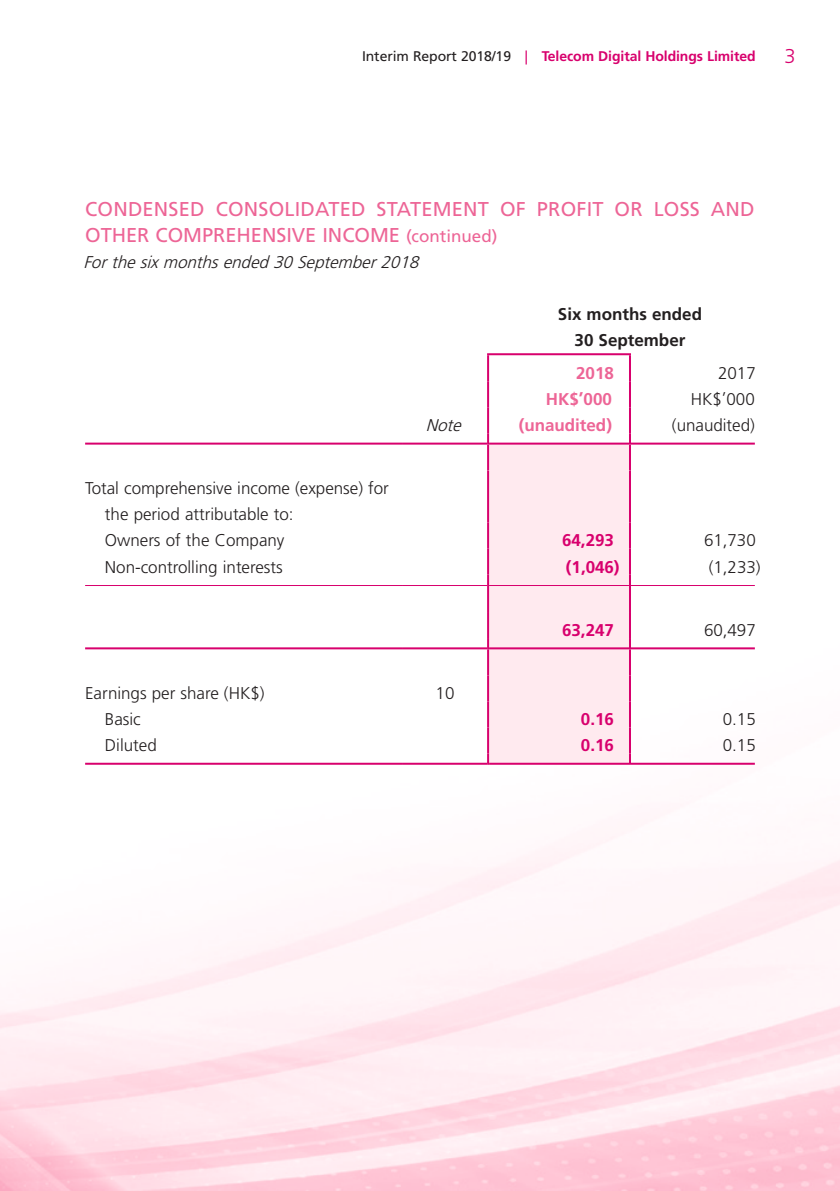
<style>
.page{position:relative;width:840px;height:1191px;background:#fff}
.page>*{position:absolute;margin:0;border:0;box-sizing:border-box;transform-origin:0 0}
.Heading_2{font:20px/26px "Frutiger LT Std";letter-spacing:.01em;color:#ed6596}
.t1{font:300 20px "Frutiger LT Std";color:#d8006d}
.Body_Text{font:300 17px/26px "Frutiger LT Std";color:#231f20}
.Body_Text-2{font:italic 300 17px "Frutiger LT Std";color:#231f20}
.Body_Text-3{font:700 17px "Frutiger LT Std";color:#d8006d}
.Body_Text-4{font:700 17px "Frutiger LT Std";color:#231f20}
.Body_Text-5{font:700 17px "Frutiger LT Std";color:#ed6596}
.t2{font:700 14px "Frutiger LT Std";letter-spacing:-.005em;color:#d8006d}
.s1{font-weight:400;color:#231f20}
.s2{font-weight:400}
.s3{font-size:17px}
</style>
<div class="page">
<img style="left:0;top:353px;width:839px;height:838px">
<div style="left:489px;top:470px;width:139px;height:292px;background:#ffeaef"></div>
<hr style="left:628px;top:470px;width:2px;height:52px;background:#d8006d">
<hr style="left:628px;top:522px;width:2px;height:26px;background:#d8006d">
<hr style="left:628px;top:548px;width:2px;height:26px;background:#d8006d">
<svg style="left:628px;top:574px;width:2px;height:12px"></svg>
<hr style="left:628px;top:586px;width:2px;height:26px;background:#d8006d">
<hr style="left:628px;top:612px;width:2px;height:26px;background:#d8006d">
<svg style="left:628px;top:638px;width:2px;height:11px"></svg>
<hr style="left:628px;top:649px;width:2px;height:26px;background:#d8006d">
<hr style="left:628px;top:675px;width:2px;height:26px;background:#d8006d">
<hr style="left:628px;top:701px;width:2px;height:26px;background:#d8006d">
<hr style="left:628px;top:727px;width:2px;height:26px;background:#d8006d">
<svg style="left:628px;top:753px;width:2px;height:11px"></svg>
<hr style="left:487px;top:470px;width:2px;height:52px;background:#d8006d">
<hr style="left:487px;top:522px;width:2px;height:26px;background:#d8006d">
<hr style="left:487px;top:548px;width:2px;height:26px;background:#d8006d">
<svg style="left:487px;top:574px;width:2px;height:12px"></svg>
<hr style="left:487px;top:586px;width:2px;height:26px;background:#d8006d">
<hr style="left:487px;top:612px;width:2px;height:26px;background:#d8006d">
<svg style="left:487px;top:638px;width:2px;height:11px"></svg>
<hr style="left:487px;top:649px;width:2px;height:26px;background:#d8006d">
<hr style="left:487px;top:675px;width:2px;height:26px;background:#d8006d">
<hr style="left:487px;top:701px;width:2px;height:26px;background:#d8006d">
<hr style="left:487px;top:727px;width:2px;height:26px;background:#d8006d">
<svg style="left:487px;top:753px;width:2px;height:11px"></svg>
<hr style="left:85px;top:585px;width:318px;height:1px;background:#d8006d">
<hr style="left:403px;top:585px;width:84px;height:1px;background:#d8006d">
<hr style="left:489px;top:585px;width:139px;height:1px;background:#d8006d">
<hr style="left:630px;top:585px;width:124px;height:1px;background:#d8006d">
<hr style="left:85px;top:647px;width:318px;height:2px;background:#d8006d">
<hr style="left:403px;top:647px;width:84px;height:2px;background:#d8006d">
<hr style="left:489px;top:647px;width:139px;height:2px;background:#d8006d">
<hr style="left:630px;top:647px;width:124px;height:2px;background:#d8006d">
<hr style="left:85px;top:762px;width:318px;height:2px;background:#d8006d">
<hr style="left:403px;top:762px;width:84px;height:2px;background:#d8006d">
<hr style="left:489px;top:762px;width:139px;height:2px;background:#d8006d">
<hr style="left:630px;top:762px;width:124px;height:2px;background:#d8006d">
<div style="left:488px;top:444px;width:141px;height:26px;background:#ffeaef"></div>
<hr style="left:487px;top:355px;width:2px;height:26px;background:#d8006d">
<hr style="left:487px;top:353px;width:143px;height:2px;background:#d8006d">
<hr style="left:628px;top:355px;width:2px;height:26px;background:#d8006d">
<hr style="left:487px;top:381px;width:2px;height:26px;background:#d8006d">
<hr style="left:487px;top:444px;width:2px;height:26px;background:#d8006d">
<hr style="left:628px;top:444px;width:2px;height:26px;background:#d8006d">
<hr style="left:628px;top:381px;width:2px;height:26px;background:#d8006d">
<hr style="left:487px;top:407px;width:2px;height:26px;background:#d8006d">
<hr style="left:628px;top:407px;width:2px;height:26px;background:#d8006d">
<svg style="left:487px;top:433px;width:2px;height:11px"></svg>
<svg style="left:628px;top:433px;width:2px;height:11px"></svg>
<hr style="left:85px;top:442px;width:318px;height:2px;background:#d8006d">
<hr style="left:403px;top:442px;width:84px;height:2px;background:#d8006d">
<hr style="left:489px;top:442px;width:139px;height:2px;background:#d8006d">
<hr style="left:630px;top:442px;width:124px;height:2px;background:#d8006d">
<p class="t2" style="left:362px;top:48px;width:395px"><span class="s1">Interim Report 2018/19</span> <span class="s2">|</span> Telecom Digital Holdings Limited</p>
<p class="t1" style="left:784px;top:45px;width:13px">3</p>
<p class="Heading_2" style="left:85px;top:196px;width:670px">CONDENSED CONSOLIDATED STATEMENT OF PROFIT OR LOSS AND<br>OTHER COMPREHENSIVE INCOME <span class="s3">(continued)</span></p>
<p class="Body_Text-2" style="left:83px;top:253px;width:341px">Forthesixmonthsended30September2018</p>
<p class="Body_Text-4" style="left:557px;top:304px;width:146px">Six months ended</p>
<p class="Body_Text-4" style="left:574px;top:330px;width:112px">30 September</p>
<p class="Body_Text-5" style="left:576px;top:363px;width:39px">2018</p>
<p class="Body_Text" style="left:717px;top:360px;width:39px">2017</p>
<p class="Body_Text-5" style="left:545px;top:389px;width:67px">HK$’000</p>
<p class="Body_Text" style="left:690px;top:386px;width:66px">HK$’000</p>
<p class="Body_Text-2" style="left:425px;top:415px;width:42px">Note</p>
<p class="Body_Text-5" style="left:518px;top:415px;width:95px">(unaudited)</p>
<p class="Body_Text" style="left:671px;top:412px;width:84px">(unaudited)</p>
<p class="Body_Text" style="left:105px;top:476px;width:285px;text-indent:-20px">Total comprehensive income (expense) for the period attributable to:</p>
<p class="Body_Text" style="left:105px;top:528px;width:181px">Owners of the Company</p>
<p class="Body_Text-3" style="left:561px;top:530px;width:53px">64,293</p>
<p class="Body_Text" style="left:703px;top:528px;width:53px">61,730</p>
<p class="Body_Text" style="left:105px;top:554px;width:179px">Non-controlling interests</p>
<p class="Body_Text-3" style="left:565px;top:556px;width:55px">(1,046)</p>
<p class="Body_Text" style="left:708px;top:554px;width:53px">(1,233)</p>
<p class="Body_Text-3" style="left:561px;top:620px;width:53px">63,247</p>
<p class="Body_Text" style="left:703px;top:617px;width:53px">60,497</p>
<p class="Body_Text" style="left:85px;top:680px;width:181px">Earnings per share (HK$)</p>
<p class="Body_Text" style="left:435px;top:680px;width:20px">10</p>
<p class="Body_Text" style="left:105px;top:706px;width:37px">Basic</p>
<p class="Body_Text-3" style="left:580px;top:709px;width:34px">0.16</p>
<p class="Body_Text" style="left:722px;top:706px;width:34px">0.15</p>
<p class="Body_Text" style="left:105px;top:732px;width:53px">Diluted</p>
<p class="Body_Text-3" style="left:580px;top:735px;width:34px">0.16</p>
<p class="Body_Text" style="left:722px;top:732px;width:34px">0.15</p>
</div>
